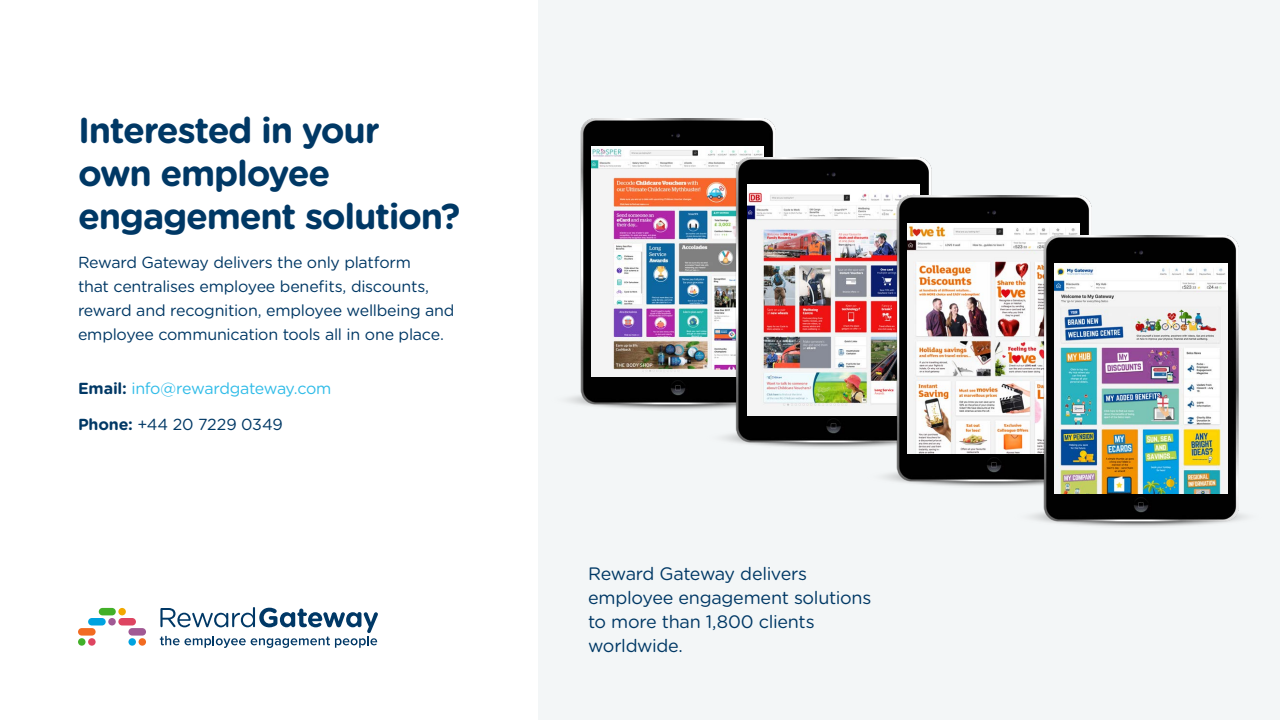
<style>
.page{position:relative;width:1280px;height:720px;background:#fff}
.page>*{position:absolute;margin:0;border:0;box-sizing:border-box;transform-origin:0 0}
.page_title{font:700 36px/43.2px "Gotham Rounded";letter-spacing:-.04em;color:#003865}
.body{font:18px/24px "Gotham Rounded";letter-spacing:-.02em;color:#003865}
.body-2{font:16px/24px "Gotham Rounded";letter-spacing:-.015em;color:#003865}
.body-3{font:16px "Gotham Rounded";letter-spacing:-.03em;color:#31bce8}
.s1{font-weight:700;color:#003865}
.s2{font-weight:700}
</style>
<div class="page">
<div style="left:538px;top:0;width:742px;height:720px;background:#f3f6f7"></div>
<div style="left:99px;top:608px;width:17px;height:7px;background:#42b029;border-radius:4px"></div>
<div style="left:78px;top:628px;width:18px;height:8px;background:#f26b21;border-radius:4px"></div>
<div style="left:128px;top:628px;width:18px;height:8px;background:#a15994;border-radius:4px"></div>
<div style="left:118px;top:618px;width:18px;height:8px;background:#de4561;border-radius:4px"></div>
<div style="left:88px;top:618px;width:18px;height:8px;background:#00a3e0;border-radius:4px"></div>
<div style="left:139px;top:638px;width:7px;height:8px;background:#f26b21;border-radius:50%"></div>
<div style="left:128px;top:638px;width:8px;height:8px;background:#00a3e0;border-radius:50%"></div>
<div style="left:118px;top:608px;width:8px;height:7px;background:#f2a800;border-radius:50%"></div>
<div style="left:78px;top:638px;width:8px;height:8px;background:#42b029;border-radius:50%"></div>
<div style="left:108px;top:618px;width:8px;height:8px;background:#a15994;border-radius:50%"></div>
<div style="left:88px;top:638px;width:8px;height:8px;background:#de4561;border-radius:50%"></div>
<svg style="left:160px;top:607px;width:218px;height:41px"></svg>
<img style="left:567px;top:119px;width:209px;height:291px">
<img style="left:591px;top:147px;width:172px;height:229px">
<img style="left:706px;top:157px;width:226px;height:291px">
<div style="left:747px;top:185px;width:173px;height:230px;background:#fff"></div>
<img style="left:747px;top:190px;width:168px;height:225px">
<img style="left:866px;top:195px;width:249px;height:292px">
<img style="left:907px;top:224px;width:173px;height:229px">
<img style="left:1013px;top:236px;width:233px;height:291px">
<img style="left:1055px;top:263px;width:172px;height:231px">
<p class="page_title" style="left:78px;top:107px;width:384px">Interested in your own employee engagement solution?</p>
<p class="body-2" style="left:78px;top:250px;width:378px">Reward Gateway delivers the only platform<br>that centralises employee benefits, discounts, reward and recognition, employee wellbeing and employee communication tools all in one place.</p>
<p class="body-3" style="left:78px;top:377px;width:255px"><span class="s1">Email:</span> info@rewardgateway.com</p>
<p class="body-2" style="left:78px;top:412px;width:206px"><span class="s2">Phone:</span> +44 20 7229 0349</p>
<p class="body" style="left:588px;top:561px;width:285px">Reward Gateway delivers employee engagement solutions to more than 1,800 clients worldwide.</p>
</div>
